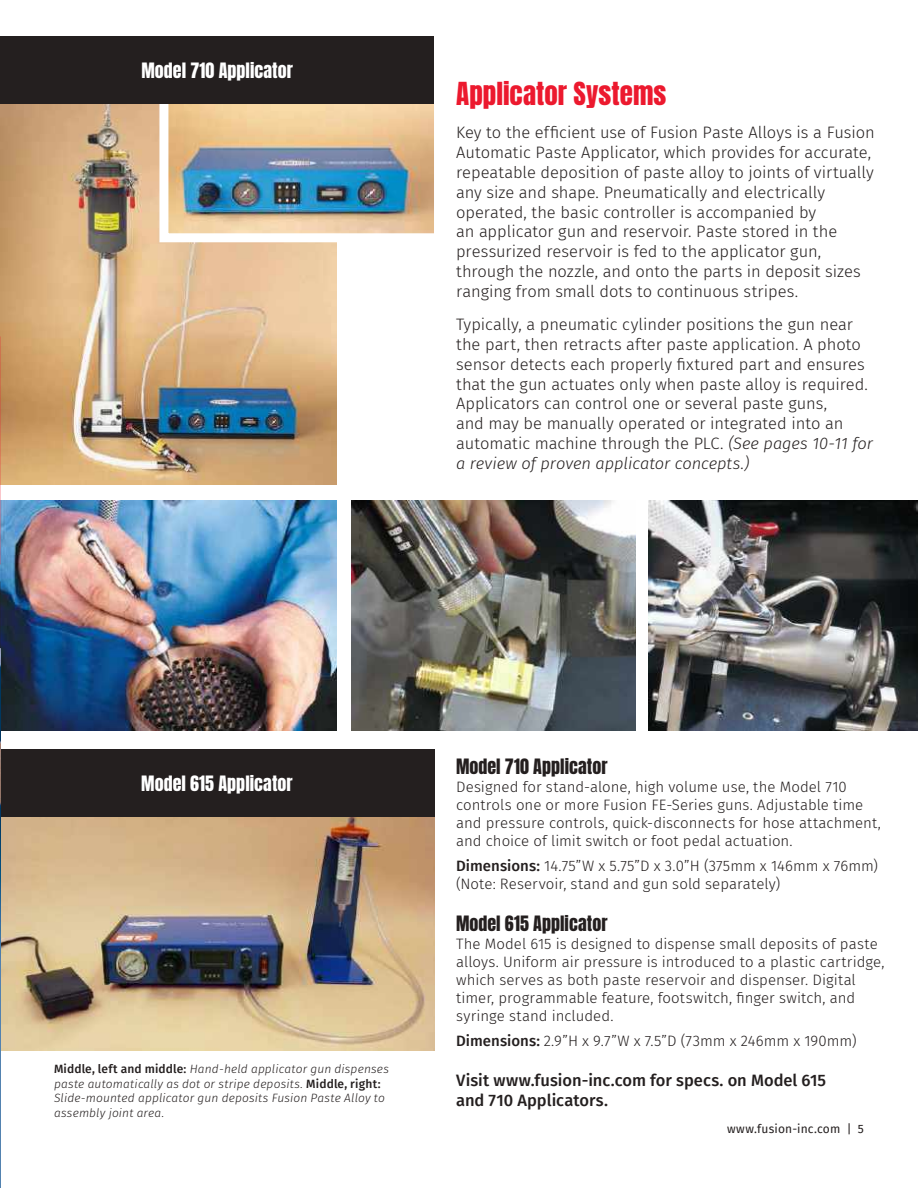
<style>
.page{position:relative;width:918px;height:1188px;background:#fff}
.page>*{position:absolute;margin:0;border:0;box-sizing:border-box;transform-origin:0 0}
.t1{font:27px "Anton";color:#ec192e}
.t2{font:18px "Anton";color:#241f1f}
.t3{font:18px "Anton";color:#fff}
.t4{font:300 16.5px/19.8px "Fira Sans";letter-spacing:-.005em;color:#241f1f}
.t5{font:500 16.5px/19.8px "Fira Sans";color:#241f1f}
.t6{font:300 15px/18px "Fira Sans";color:#241f1f}
.t7{font:italic 300 12px/14.4px "Fira Sans";letter-spacing:.01em;color:#241f1f}
.t8{font:12px "Fira Sans";letter-spacing:.015em;color:#241f1f}
.s1{font-style:italic}
.s2{font-weight:500;font-style:normal}
.s3{font-weight:500}
</style>
<div class="page">
<img style="left:1px;top:104px;width:335px;height:381px">
<img style="left:0;top:500px;width:336px;height:231px">
<img style="left:351px;top:500px;width:284px;height:231px">
<img style="left:155px;top:104px;width:279px;height:143px">
<img style="left:648px;top:500px;width:270px;height:231px">
<img style="left:1px;top:816px;width:433px;height:234px">
<div style="left:0;top:749px;width:434px;height:67px;background:#241f1f"></div>
<div style="left:1px;top:36px;width:433px;height:68px;background:#241f1f"></div>
<img style="left:0;top:649px;width:1px;height:539px">
<img style="left:0;top:36px;width:1px;height:283px">
<p class="t3" style="left:142px;top:61px;width:153px">Model 710 Applicator</p>
<h1 class="t1" style="left:456px;top:80px;width:212px">Applicator Systems</h1>
<p class="t4" style="left:456px;top:123px;width:420px">Key to the efficient use of Fusion Paste Alloys is a Fusion Automatic Paste Applicator, which provides for accurate, repeatable deposition of paste alloy to joints of virtually any size and shape. Pneumatically and electrically operated, the basic controller is accompanied by<br>an applicator gun and reservoir. Paste stored in the pressurized reservoir is fed to the applicator gun, through the nozzle, and onto the parts in deposit sizes ranging from small dots to continuous stripes.</p>
<p class="t4" style="left:456px;top:314px;width:418px">Typically, a pneumatic cylinder positions the gun near the part, then retracts after paste application. A photo sensor detects each properly fixtured part and ensures that the gun actuates only when paste alloy is required.<br>Applicators can control one or several paste guns,<br>and may be manually operated or integrated into an automatic machine through the PLC. <span class="s1">(See pages 10-11 for a review of proven applicator concepts.)</span></p>
<p class="t3" style="left:141px;top:774px;width:153px">Model 615 Applicator</p>
<p class="t7" style="left:54px;top:1062px;width:336px"><span class="s2">Middle, left and middle:</span> Hand-held applicator gun dispenses paste automatically as dot or stripe deposits. <span class="s2">Middle, right:<br></span>Slide-mounted applicator gun deposits Fusion Paste Alloy to assembly joint area.</p>
<p class="t2" style="left:456px;top:758px;width:153px">Model 710 Applicator</p>
<p class="t6" style="left:456px;top:778px;width:426px">Designed for stand-alone, high volume use, the Model 710 controls one or more Fusion FE-Series guns. Adjustable time and pressure controls, quick-disconnects for hose attachment, and choice of limit switch or foot pedal actuation.</p>
<p class="t6" style="left:456px;top:857px;width:424px"><span class="s3">Dimensions:</span> 14.75”W x 5.75”D x 3.0”H (375mm x 146mm x 76mm) (Note: Reservoir, stand and gun sold separately)</p>
<p class="t2" style="left:456px;top:914px;width:153px">Model 615 Applicator</p>
<p class="t6" style="left:456px;top:935px;width:430px">The Model 615 is designed to dispense small deposits of paste alloys. Uniform air pressure is introduced to a plastic cartridge, which serves as both paste reservoir and dispenser. Digital timer, programmable feature, footswitch, finger switch, and syringe stand included.</p>
<p class="t6" style="left:456px;top:1031px;width:402px"><span class="s3">Dimensions:</span> 2.9”H x 9.7”W x 7.5”D (73mm x 246mm x 190mm)</p>
<p class="t5" style="left:456px;top:1069px;width:371px">Visit www.fusion-inc.com for specs. on Model 615 and 710 Applicators.</p>
<p class="t8" style="left:727px;top:1120px;width:138px">www.fusion-inc.com | 5</p>
</div>
